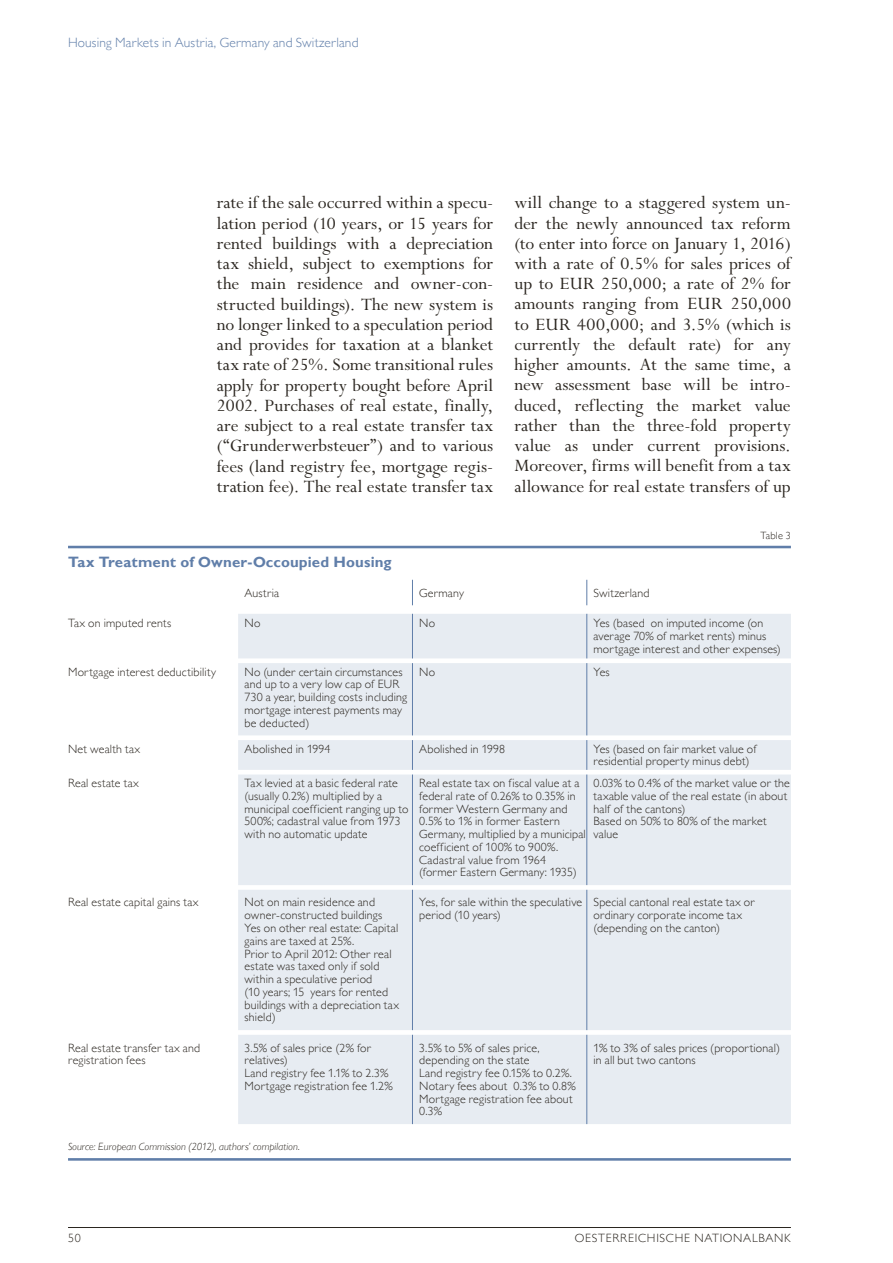
<style>
.page{position:relative;width:893px;height:1263px;background:#fff}
.page>*{position:absolute;margin:0;border:0;box-sizing:border-box;transform-origin:0 0}
.t1{font:19.5px/20.2px "Perpetua Std";color:#2b2620;text-align:justify}
.t2{font:700 15px "Gill Sans MT Pro";letter-spacing:.01em;color:#607ea9}
.t3{font:300 13.5px "Gill Sans MT Pro";letter-spacing:.01em;color:#607ea9}
.t4{font:300 12px/12.8px "Gill Sans MT Pro";letter-spacing:.015em;color:#2b2620}
.t5{font:300 12px "Gill Sans MT Pro";letter-spacing:.06em;color:#2b2620}
.t6{font:italic 300 10.5px "Gill Sans MT Pro";letter-spacing:.01em;color:#2b2620}
.t7{font:300 10.5px "Gill Sans MT Pro";letter-spacing:.02em;color:#2b2620}
</style>
<div class="page">
<hr style="left:68px;top:1227px;width:723px;height:1px;background:#2b2620">
<div style="left:238px;top:614px;width:553px;height:510px;background:#e7ecf2"></div>
<svg style="left:412px;top:580px;width:1px;height:25px"></svg>
<svg style="left:586px;top:580px;width:1px;height:25px"></svg>
<hr style="left:412px;top:614px;width:1px;height:44px;background:#607ea9">
<hr style="left:586px;top:614px;width:1px;height:44px;background:#607ea9">
<hr style="left:412px;top:663px;width:1px;height:72px;background:#607ea9">
<hr style="left:586px;top:663px;width:1px;height:72px;background:#607ea9">
<hr style="left:412px;top:740px;width:1px;height:30px;background:#607ea9">
<hr style="left:586px;top:740px;width:1px;height:30px;background:#607ea9">
<hr style="left:412px;top:774px;width:1px;height:111px;background:#607ea9">
<hr style="left:586px;top:774px;width:1px;height:111px;background:#607ea9">
<hr style="left:412px;top:890px;width:1px;height:140px;background:#607ea9">
<hr style="left:586px;top:890px;width:1px;height:140px;background:#607ea9">
<hr style="left:412px;top:1035px;width:1px;height:89px;background:#607ea9">
<hr style="left:586px;top:1035px;width:1px;height:89px;background:#607ea9">
<hr style="left:68px;top:546px;width:723px;height:2px;background:#607ea9">
<hr style="left:68px;top:1158px;width:723px;height:3px;background:#607ea9">
<p class="t3" style="left:68px;top:35px;width:292px">Housing Markets in Austria, Germany and Switzerland</p>
<p class="t1" style="left:217px;top:193px;width:278px">rate if the sale occurred within a specu&shy;lation period (10 years, or 15 years for rented buildings with a depreciation tax shield, subject to exemptions for the main residence and owner-con&shy;structed buildings). The new system is no longer linked to a speculation period and provides for taxation at a blanket tax rate of 25%. Some transitional rules apply for property bought before April 2002. Purchases of real estate, finally, are subject to a real estate transfer tax (“Grunderwerbsteuer”) and to various fees (land registry fee, mortgage regis&shy;tration fee). The real estate transfer tax</p>
<p class="t1" style="left:514px;top:193px;width:278px">will change to a staggered system un&shy;der the newly announced tax reform (to enter into force on January 1, 2016) with a rate of 0.5% for sales prices of up to EUR 250,000; a rate of 2% for amounts ranging from EUR 250,000 to EUR 400,000; and 3.5% (which is currently the default rate) for any higher amounts. At the same time, a new assessment base will be intro&shy;duced, reflecting the market value rather than the three-fold property value as under current provisions.<br>Moreover, firms will benefit from a tax allowance for real estate transfers of up</p>
<p class="t7" style="left:760px;top:529px;width:32px">Table 3</p>
<p class="t2" style="left:68px;top:553px;width:325px">Tax Treatment of Owner-Occoupied Housing</p>
<p class="t4" style="left:244px;top:586px;width:36px">Austria</p>
<p class="t4" style="left:419px;top:586px;width:46px">Germany</p>
<p class="t4" style="left:593px;top:586px;width:58px">Switzerland</p>
<p class="t4" style="left:68px;top:617px;width:105px">Tax on imputed rents</p>
<p class="t4" style="left:245px;top:617px;width:17px">No</p>
<p class="t4" style="left:419px;top:617px;width:17px">No</p>
<p class="t4" style="left:593px;top:617px;width:189px">Yes (based on imputed income (on average 70% of market rents) minus mortgage interest and other expenses)</p>
<p class="t4" style="left:68px;top:665px;width:150px">Mortgage interest deductibility</p>
<p class="t4" style="left:245px;top:665px;width:164px">No (under certain circumstances and up to a very low cap of EUR<br>730 a year, building costs including mortgage interest payments may be deducted)</p>
<p class="t4" style="left:419px;top:665px;width:17px">No</p>
<p class="t4" style="left:593px;top:665px;width:18px">Yes</p>
<p class="t4" style="left:68px;top:742px;width:74px">Net wealth tax</p>
<p class="t4" style="left:245px;top:742px;width:88px">Abolished in 1994</p>
<p class="t4" style="left:419px;top:742px;width:87px">Abolished in 1998</p>
<p class="t4" style="left:593px;top:742px;width:165px">Yes (based on fair market value of residential property minus debt)</p>
<p class="t4" style="left:68px;top:776px;width:72px">Real estate tax</p>
<p class="t4" style="left:245px;top:776px;width:166px">Tax levied at a basic federal rate (usually 0.2%) multiplied by a municipal coefficient ranging up to<br>500%; cadastral value from 1973 with no automatic update</p>
<p class="t4" style="left:419px;top:776px;width:168px">Real estate tax on fiscal value at a federal rate of 0.26% to 0.35% in former Western Germany and<br>0.5% to 1% in former Eastern<br>Germany, multiplied by a municipal coefficient of 100% to 900%.<br>Cadastral value from 1964 (former Eastern Germany: 1935)</p>
<p class="t4" style="left:594px;top:776px;width:198px">0.03% to 0.4% of the market value or the taxable value of the real estate (in about half of the cantons)<br>Based on 50% to 80% of the market value</p>
<p class="t4" style="left:68px;top:896px;width:132px">Real estate capital gains tax</p>
<p class="t4" style="left:245px;top:896px;width:156px">Not on main residence and owner-constructed buildings<br>Yes on other real estate: Capital gains are taxed at 25%.<br>Prior to April 2012: Other real estate was taxed only if sold within a speculative period<br>(10 years; 15 years for rented buildings with a depreciation tax shield)</p>
<p class="t4" style="left:419px;top:896px;width:165px">Yes, for sale within the speculative period (10 years)</p>
<p class="t4" style="left:594px;top:896px;width:163px">Special cantonal real estate tax or ordinary corporate income tax (depending on the canton)</p>
<p class="t4" style="left:68px;top:1041px;width:134px">Real estate transfer tax and registration fees</p>
<p class="t4" style="left:245px;top:1041px;width:150px">3.5% of sales price (2% for relatives)<br>Land registry fee 1.1% to 2.3%<br>Mortgage registration fee 1.2%</p>
<p class="t4" style="left:419px;top:1041px;width:158px">3.5% to 5% of sales price, depending on the state<br>Land registry fee 0.15% to 0.2%.<br>Notary fees about 0.3% to 0.8%<br>Mortgage registration fee about<br>0.3%</p>
<p class="t4" style="left:594px;top:1041px;width:188px">1% to 3% of sales prices (proportional) in all but two cantons</p>
<p class="t6" style="left:68px;top:1140px;width:233px">Source: European Commission (2012), authors’ compilation.</p>
<p class="t4" style="left:68px;top:1232px;width:14px">50</p>
<p class="t5" style="left:575px;top:1231px;width:218px">OESTERREICHISCHE NATIONALBANK</p>
</div>
